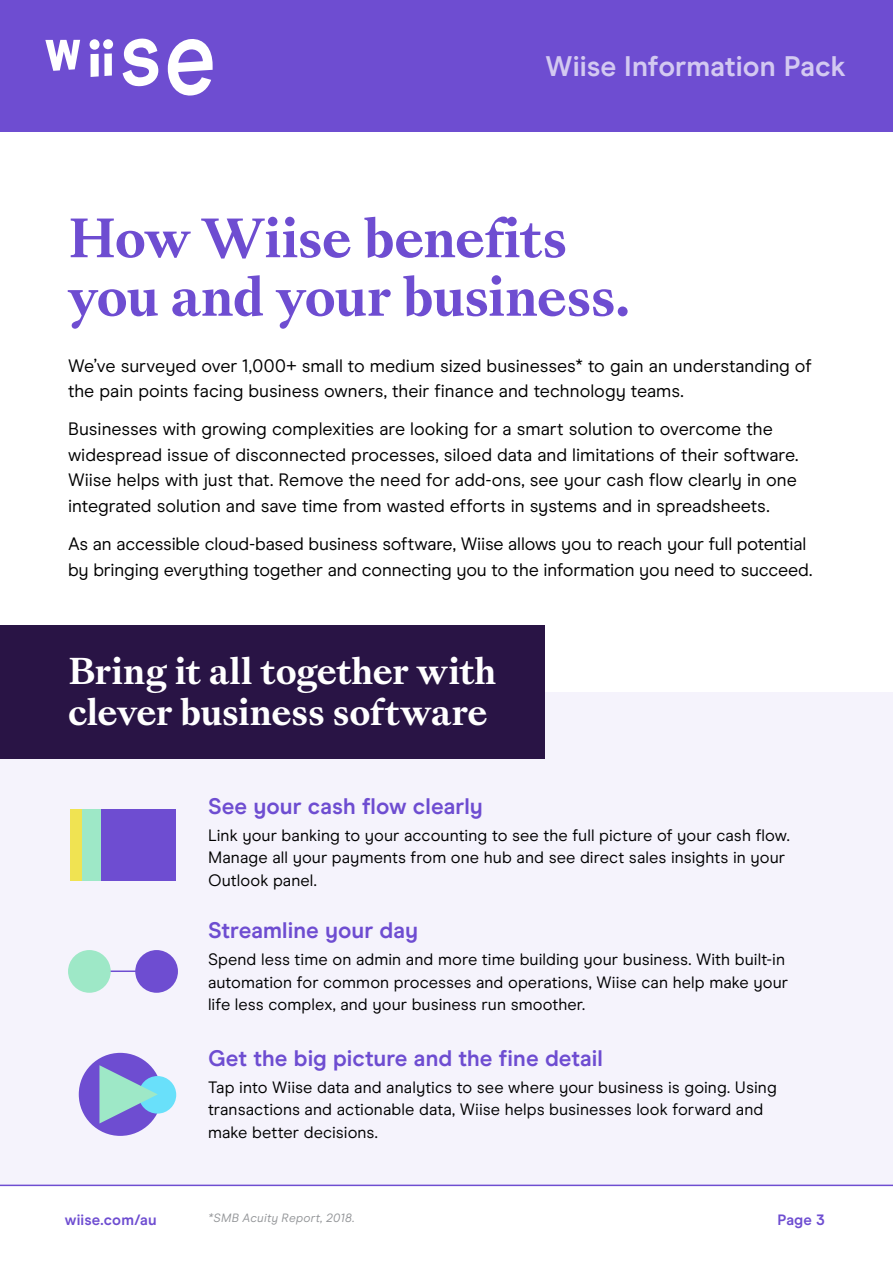
<style>
.page{position:relative;width:893px;height:1263px;background:#fff}
.page>*{position:absolute;margin:0;border:0;box-sizing:border-box;transform-origin:0 0}
.t1{font:700 51px/58.5px "Sang Bleu Versailles";letter-spacing:-.02em;color:#6e4dd1}
.t2{font:700 34.5px/41.4px "Sang Bleu Versailles";letter-spacing:-.01em;color:#fff}
.t3{font:700 28.35px "Modern Era";color:#d3c9f1}
.t4{font:700 22.5px "Modern Era";color:#6e4dd1}
.t5{font:18px/25.5px "Modern Era";color:#000}
.t6{font:16.5px/22.5px "Modern Era";letter-spacing:.005em;color:#000}
.t7{font:700 15px "Modern Era";letter-spacing:.01em;color:#6e4dd1}
.t8{font:italic 12px "Modern Era";letter-spacing:.02em;color:#939598}
</style>
<div class="page">
<div style="left:0;top:692px;width:893px;height:494px;background:#f5f3fc"></div>
<div style="left:0;top:0;width:893px;height:132px;background:#6e4dd1"></div>
<svg style="left:123px;top:38px;width:35px;height:49px"></svg>
<svg style="left:91px;top:53px;width:21px;height:24px"></svg>
<svg style="left:45px;top:40px;width:35px;height:31px"></svg>
<div style="left:90px;top:39px;width:10px;height:11px;background:#fff;border-radius:50%"></div>
<div style="left:103px;top:39px;width:10px;height:10px;background:#fff;border-radius:50%"></div>
<svg style="left:168px;top:39px;width:45px;height:57px"></svg>
<hr style="left:0;top:1184px;width:893px;height:2px;background:#6e4dd1">
<div style="left:0;top:625px;width:544px;height:134px;background:#291445"></div>
<div style="left:71px;top:809px;width:74px;height:72px;background:#f0e352"></div>
<div style="left:82px;top:809px;width:75px;height:72px;background:#9ee8c7"></div>
<div style="left:101px;top:809px;width:74px;height:72px;background:#6e4dd1"></div>
<div style="left:79px;top:1053px;width:83px;height:83px;background:#6e4dd1;border-radius:50%"></div>
<div style="left:139px;top:1076px;width:37px;height:37px;background:#69e0fa;border-radius:50%"></div>
<svg style="left:99px;top:1065px;width:59px;height:58px"></svg>
<hr style="left:89px;top:970px;width:68px;height:2px;background:#6e4dd1">
<div style="left:68px;top:950px;width:43px;height:43px;background:#9ee8c7;border-radius:50%"></div>
<div style="left:135px;top:950px;width:43px;height:43px;background:#6e4dd1;border-radius:50%"></div>
<h3 class="t3" style="left:546px;top:49px;width:302px">Wiise Information Pack</h3>
<h1 class="t1" style="left:68px;top:211px;width:563px">How Wiise benefits you and your business.</h1>
<p class="t5" style="left:68px;top:353px;width:745px">We’ve surveyed over 1,000+ small to medium sized businesses* to gain an understanding of the pain points facing business owners, their finance and technology teams.</p>
<p class="t5" style="left:68px;top:416px;width:732px">Businesses with growing complexities are looking for a smart solution to overcome the widespread issue of disconnected processes, siloed data and limitations of their software.<br>Wiise helps with just that. Remove the need for add-ons, see your cash flow clearly in one integrated solution and save time from wasted efforts in systems and in spreadsheets.</p>
<p class="t5" style="left:68px;top:531px;width:746px">As an accessible cloud-based business software, Wiise allows you to reach your full potential by bringing everything together and connecting you to the information you need to succeed.</p>
<h2 class="t2" style="left:68px;top:651px;width:430px">Bring it all together with clever business software</h2>
<p class="t4" style="left:208px;top:793px;width:276px">See your cash flow clearly</p>
<p class="t6" style="left:208px;top:824px;width:583px">Link your banking to your accounting to see the full picture of your cash flow.<br>Manage all your payments from one hub and see direct sales insights in your<br>Outlook panel.</p>
<p class="t4" style="left:208px;top:917px;width:212px">Streamline your day</p>
<p class="t6" style="left:208px;top:948px;width:582px">Spend less time on admin and more time building your business. With built-in automation for common processes and operations, Wiise can help make your life less complex, and your business run smoother.</p>
<p class="t4" style="left:208px;top:1045px;width:396px">Get the big picture and the fine detail</p>
<p class="t6" style="left:208px;top:1075px;width:570px">Tap into Wiise data and analytics to see where your business is going. Using transactions and actionable data, Wiise helps businesses look forward and make better decisions.</p>
<p class="t7" style="left:65px;top:1211px;width:93px">wiise.com/au</p>
<p class="t8" style="left:208px;top:1211px;width:148px">*SMB Acuity Report, 2018.</p>
<p class="t7" style="left:777px;top:1211px;width:49px">Page 3</p>
</div>
